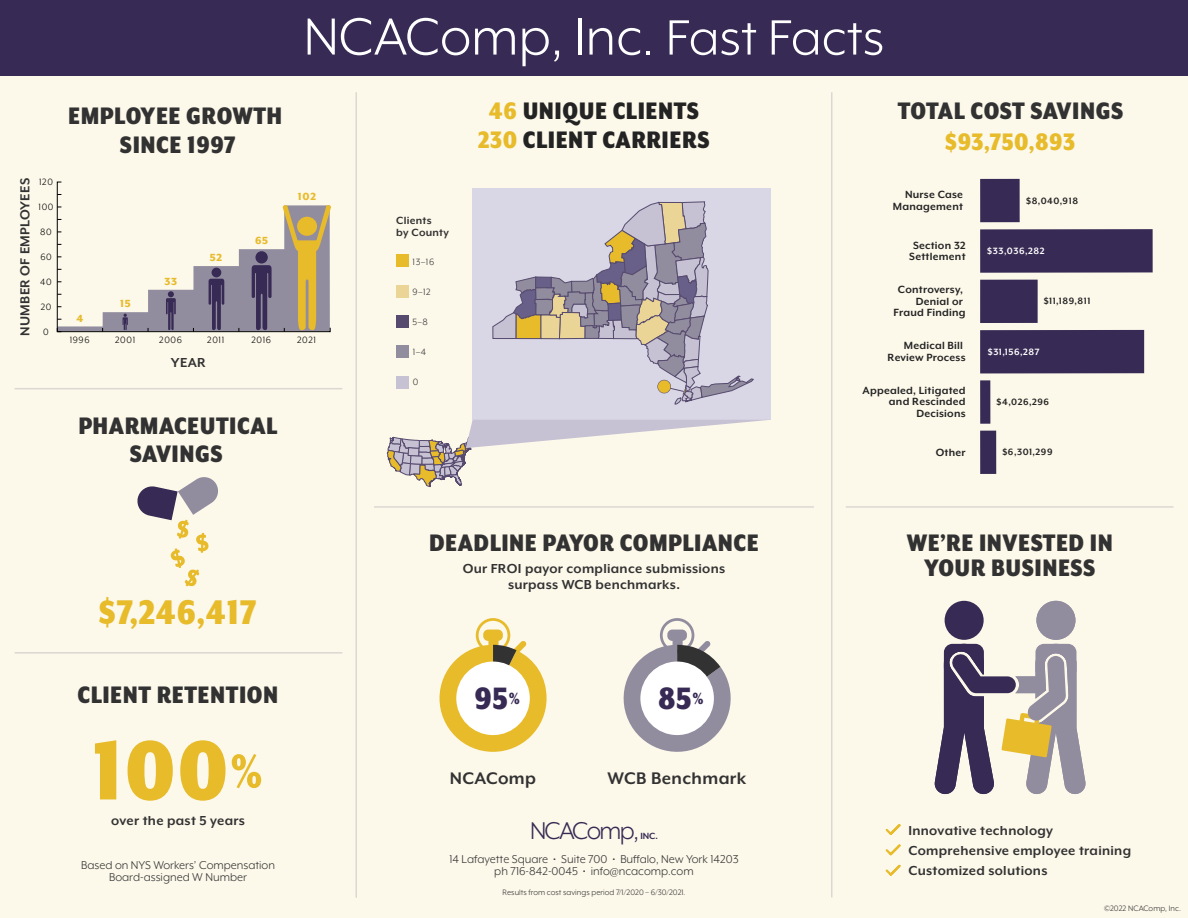
<style>
.page{position:relative;width:1188px;height:918px;background:#fcf8ea}
.page>*{position:absolute;margin:0;border:0;box-sizing:border-box;transform-origin:0 0}
.t1{font:900 96.45px "Mr Eaves XL San Nar OT";color:#e7bb2a}
.t2{font:60px "Mr Eaves XL Mod OT";color:#fff}
.t3{font:900 39.45px "Mr Eaves XL San Nar OT";letter-spacing:.02em;color:#e7bb2a}
.t4{font:900 35.55px "Mr Eaves XL San Nar OT";color:#372a54}
.t5{font:27.9px "Mr Eaves XL Mod OT";letter-spacing:-.06em;color:#372a54}
.t6{font:900 27.45px/28.3px "Mr Eaves XL San Nar OT";letter-spacing:.02em;color:#323232;text-align:center}
.t7{font:900 27.45px/28.3px "Mr Eaves XL San Nar OT";letter-spacing:.02em;color:#232323;text-align:center}
.t8{font:900 27.45px "Mr Eaves XL San Nar OT";letter-spacing:.02em;color:#e7bb2a}
.t9{font:700 19.35px "Mr Eaves XL Mod OT";letter-spacing:.02em;color:#323232}
.t10{font:700 15px/20px "Mr Eaves XL Mod OT";letter-spacing:.02em;color:#323232;text-align:center}
.t11{font:13.05px/12.1px "Mr Eaves XL Mod OT";color:#323232;text-align:center}
.t12{font:700 12px/11.4px "Mr Eaves XL Mod OT";letter-spacing:.02em;color:#232323;text-align:right}
.t13{font:700 12px/11.4px "Mr Eaves XL Mod OT";letter-spacing:.02em;color:#323232}
.t14{font:800 11.85px "Mr Eaves XL Mod OT";letter-spacing:.06em;color:#e7bb2a}
.t15{font:700 10.5px "Mr Eaves XL Mod OT";letter-spacing:.05em;color:#232323}
.t16{font:10.5px "Mr Eaves XL Mod OT";letter-spacing:.06em;color:#000}
.t17{font:700 10.5px "Mr Eaves XL Mod OT";letter-spacing:.05em;color:#fff}
.t18{font:10.5px "Mr Eaves XL Mod OT";color:#323232}
.t19{font:700 10.35px "Mr Eaves XL Mod OT";color:#372a54}
.t20{font:9px "Mr Eaves XL Mod OT";color:#323232}
.s1{font-size:57px}
.s2{color:#e7bb2a}
.s3{font-size:54.45px}
.s4{font-size:18.6px}
</style>
<div class="page">
<div style="left:0;top:0;width:1188px;height:76px;background:#372a54"></div>
<div style="left:473px;top:188px;width:298px;height:232px;background:#d9d6e5"></div>
<svg style="left:387px;top:420px;width:379px;height:67px"></svg>
<hr style="left:831px;top:92px;width:1px;height:805px;background:#564b6e">
<hr style="left:356px;top:92px;width:1px;height:806px;background:#564b6e">
<hr style="left:846px;top:506px;width:327px;height:2px;background:#564b6e">
<hr style="left:374px;top:506px;width:440px;height:2px;background:#564b6e">
<div style="left:57px;top:182px;width:5px;height:150px;border:1px solid #000"></div>
<svg style="left:57px;top:205px;width:274px;height:127px"></svg>
<svg style="left:137px;top:477px;width:81px;height:110px"></svg>
<div style="left:396px;top:346px;width:13px;height:12px;background:#928c9f"></div>
<div style="left:396px;top:376px;width:13px;height:12px;background:#c6c1d3"></div>
<div style="left:396px;top:285px;width:13px;height:12px;background:#ead496"></div>
<div style="left:396px;top:255px;width:13px;height:12px;background:#e7bb2a"></div>
<div style="left:396px;top:315px;width:13px;height:13px;background:#564b6e"></div>
<hr style="left:15px;top:652px;width:327px;height:2px;background:#564b6e">
<hr style="left:15px;top:388px;width:327px;height:1px;background:#564b6e">
<svg style="left:492px;top:201px;width:262px;height:204px"></svg>
<div style="left:980px;top:179px;width:40px;height:43px;background:#372a54"></div>
<div style="left:980px;top:229px;width:173px;height:44px;background:#372a54"></div>
<div style="left:980px;top:280px;width:58px;height:43px;background:#372a54"></div>
<div style="left:980px;top:330px;width:164px;height:43px;background:#372a54"></div>
<div style="left:980px;top:431px;width:16px;height:43px;background:#372a54"></div>
<div style="left:980px;top:380px;width:10px;height:44px;background:#372a54"></div>
<div style="left:476px;top:618px;width:34px;height:35px;border:3px solid #e7bb2a;border-radius:50%"></div>
<div style="left:660px;top:618px;width:34px;height:35px;border:3px solid #928c9f;border-radius:50%"></div>
<svg style="left:440px;top:630px;width:107px;height:122px"></svg>
<svg style="left:623px;top:630px;width:108px;height:122px"></svg>
<div style="left:456px;top:662px;width:74px;height:73px;background:#fff;border-radius:50%"></div>
<div style="left:640px;top:662px;width:74px;height:73px;background:#fff;border-radius:50%"></div>
<svg style="left:885px;top:824px;width:16px;height:32px"></svg>
<svg style="left:885px;top:864px;width:16px;height:12px"></svg>
<svg style="left:934px;top:601px;width:152px;height:194px"></svg>
<p class="t10" style="left:15px;top:336px;width:159px;rotate:-90deg">NUMBER OF EMPLOYEES</p>
<p class="t16" style="left:39px;top:176px;width:15px">120</p>
<p class="t16" style="left:39px;top:201px;width:16px">100</p>
<p class="t16" style="left:40px;top:226px;width:13px">80</p>
<p class="t16" style="left:40px;top:251px;width:13px">60</p>
<p class="t16" style="left:40px;top:276px;width:13px">40</p>
<p class="t16" style="left:41px;top:301px;width:12px">20</p>
<p class="t16" style="left:43px;top:326px;width:7px">0</p>
<h2 class="t2" style="left:304px;top:4px;width:582px">NCAComp, Inc. <span class="s1">Fast Facts</span></h2>
<h3 class="t6" style="left:68px;top:102px;width:216px">EMPLOYEE GROWTH<br>SINCE 1997</h3>
<p class="t14" style="left:76px;top:311px;width:8px">4</p>
<p class="t14" style="left:120px;top:297px;width:12px">15</p>
<p class="t14" style="left:165px;top:275px;width:14px">33</p>
<p class="t14" style="left:210px;top:250px;width:14px">52</p>
<p class="t14" style="left:255px;top:234px;width:15px">65</p>
<p class="t14" style="left:298px;top:190px;width:20px">102</p>
<p class="t16" style="left:70px;top:334px;width:21px">1996</p>
<p class="t16" style="left:115px;top:334px;width:22px">2001</p>
<p class="t16" style="left:159px;top:334px;width:24px">2006</p>
<p class="t16" style="left:207px;top:334px;width:19px">2011</p>
<p class="t16" style="left:251px;top:334px;width:21px">2016</p>
<p class="t16" style="left:297px;top:334px;width:21px">2021</p>
<p class="t10" style="left:171px;top:352px;width:36px">YEAR</p>
<h3 class="t6" style="left:78px;top:411px;width:201px">PHARMACEUTICAL<br>SAVINGS</h3>
<p class="t13" style="left:396px;top:215px;width:54px">Clients<br>by County</p>
<p class="t18" style="left:413px;top:256px;width:23px">13–16</p>
<p class="t18" style="left:413px;top:286px;width:20px">9–12</p>
<p class="t18" style="left:413px;top:316px;width:17px">5–8</p>
<p class="t18" style="left:413px;top:346px;width:15px">1–4</p>
<p class="t18" style="left:413px;top:376px;width:7px">0</p>
<h3 class="t7" style="left:478px;top:97px;width:233px"><span class="s2">46</span> UNIQUE CLIENTS<br><span class="s2">230</span> CLIENT CARRIERS</h3>
<h3 class="t6" style="left:898px;top:97px;width:227px">TOTAL COST SAVINGS</h3>
<h3 class="t8" style="left:945px;top:127px;width:131px">$93,750,893</h3>
<p class="t12" style="left:893px;top:189px;width:72px">Nurse Case<br>Management</p>
<p class="t15" style="left:1026px;top:194px;width:53px">$8,040,918</p>
<p class="t12" style="left:909px;top:239px;width:58px;text-align:center">Section 32<br>Settlement</p>
<p class="t17" style="left:987px;top:245px;width:59px">$33,036,282</p>
<p class="t12" style="left:894px;top:284px;width:74px">Controversy,<br>Denial or<br>Fraud Finding</p>
<p class="t15" style="left:1044px;top:295px;width:48px">$11,189,811</p>
<p class="t12" style="left:888px;top:340px;width:80px">Medical Bill<br>Review Process</p>
<p class="t17" style="left:988px;top:346px;width:53px">$31,156,287</p>
<p class="t12" style="left:862px;top:385px;width:105px">Appealed, Litigated and Rescinded<br>Decisions</p>
<p class="t15" style="left:997px;top:396px;width:54px">$4,026,296</p>
<p class="t12" style="left:936px;top:446px;width:31px">Other</p>
<p class="t15" style="left:1002px;top:446px;width:52px">$6,301,299</p>
<h3 class="t3" style="left:99px;top:591px;width:159px">$7,246,417</h3>
<h3 class="t6" style="left:77px;top:681px;width:202px">CLIENT RETENTION</h3>
<h1 class="t1" style="left:92px;top:717px;width:172px">100<span class="s3">%</span></h1>
<p class="t10" style="left:111px;top:811px;width:135px">over the past 5 years</p>
<p class="t11" style="left:81px;top:859px;width:195px">Based on NYS Workers’ Compensation<br>Board-assigned W Number</p>
<h3 class="t6" style="left:429px;top:528px;width:331px">DEADLINE PAYOR COMPLIANCE</h3>
<p class="t10" style="left:463px;top:560px;width:264px;line-height:16.5px">Our FROI payor compliance submissions surpass WCB benchmarks.</p>
<h3 class="t4" style="left:474px;top:679px;width:47px">95<span class="s4">%</span></h3>
<h3 class="t4" style="left:658px;top:679px;width:47px">85<span class="s4">%</span></h3>
<p class="t9" style="left:450px;top:768px;width:88px">NCAComp</p>
<p class="t9" style="left:608px;top:768px;width:140px">WCB Benchmark</p>
<h3 class="t5" style="left:530px;top:815px;width:110px">NCAComp,</h3>
<p class="t19" style="left:640px;top:830px;width:19px">INC.</p>
<p class="t11" style="left:449px;top:853px;width:291px">14 Lafayette Square • Suite 700 • Buffalo, New York 14203 ph 716-842-0045 • info@ncacomp.com</p>
<p class="t20" style="left:503px;top:887px;width:184px">Results from cost savings period 7/1/2020 – 6/30/2021.</p>
<h3 class="t6" style="left:907px;top:529px;width:208px;line-height:25.3px">WE’RE INVESTED IN<br>YOUR BUSINESS</h3>
<p class="t10" style="left:908px;top:821px;width:224px;text-align:left">Innovative technology<br>Comprehensive employee training<br>Customized solutions</p>
<p class="t20" style="left:1104px;top:903px;width:78px">©2022 NCAComp, Inc.</p>
</div>
